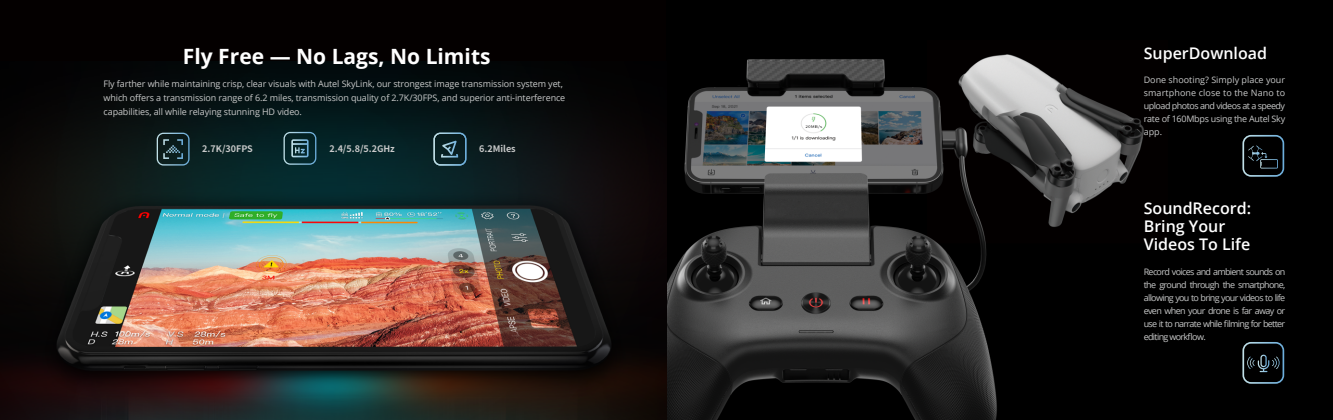
<style>
.page{position:relative;width:1333px;height:420px;background:#fff}
.page>*{position:absolute;margin:0;border:0;box-sizing:border-box;transform-origin:0 0}
.t1{font:700 21px "Open Sans";color:#fff}
.t2{font:600 16px/18px "Open Sans";color:#fff}
.t3{font:9px/14px "Open Sans";letter-spacing:-.01em;color:#c8c9c9}
.t4{font:700 9px "Source Han Sans CN";color:#c8c9c9}
.t5{font:8.9px/13px "Open Sans";letter-spacing:-.065em;color:#c8c9c9;text-align:justify}
</style>
<div class="page">
<img style="left:666px;top:0;width:666px;height:420px">
<svg style="left:1242px;top:342px;width:42px;height:41px;background:#1e272c"></svg>
<svg style="left:1242px;top:135px;width:42px;height:42px;background:#1c252a"></svg>
<div style="left:0;top:0;width:666px;height:420px;background:#040000"></div>
<img style="left:1px;top:62px;width:666px;height:358px">
<svg style="left:433px;top:133px;width:33px;height:32px"></svg>
<svg style="left:157px;top:133px;width:32px;height:32px"></svg>
<svg style="left:283px;top:132px;width:33px;height:33px"></svg>
<h1 class="t1" style="left:183px;top:42px;width:309px">Fly Free — No Lags, No Limits</h1>
<p class="t3" style="left:104px;top:76px;width:463px">Fly farther while maintaining crisp, clear visuals with Autel SkyLink, our strongest image transmission system yet, which offers a transmission range of 6.2 miles, transmission quality of 2.7K/30FPS, and superior anti-interference capabilities, all while relaying stunning HD video.</p>
<p class="t4" style="left:202px;top:143px;width:52px">2.7K/30FPS</p>
<p class="t4" style="left:329px;top:143px;width:67px">2.4/5.8/5.2GHz</p>
<p class="t4" style="left:479px;top:143px;width:38px">6.2Miles</p>
<h2 class="t2" style="left:1143px;top:44px;width:125px">SuperDownload</h2>
<p class="t5" style="left:1143px;top:73px;width:143px">Done shooting? Simply place your smartphone close to the Nano to upload photos and videos at a speedy rate of 160Mbps using the Autel Sky app.</p>
<h2 class="t2" style="left:1143px;top:199px;width:109px">SoundRecord:<br>Bring Your<br>Videos To Life</h2>
<p class="t5" style="left:1143px;top:265px;width:143px">Record voices and ambient sounds on the ground through the smartphone, allowing you to bring your videos to life even when your drone is far away or use it to narrate while filming for better editing workflow.</p>
</div>
